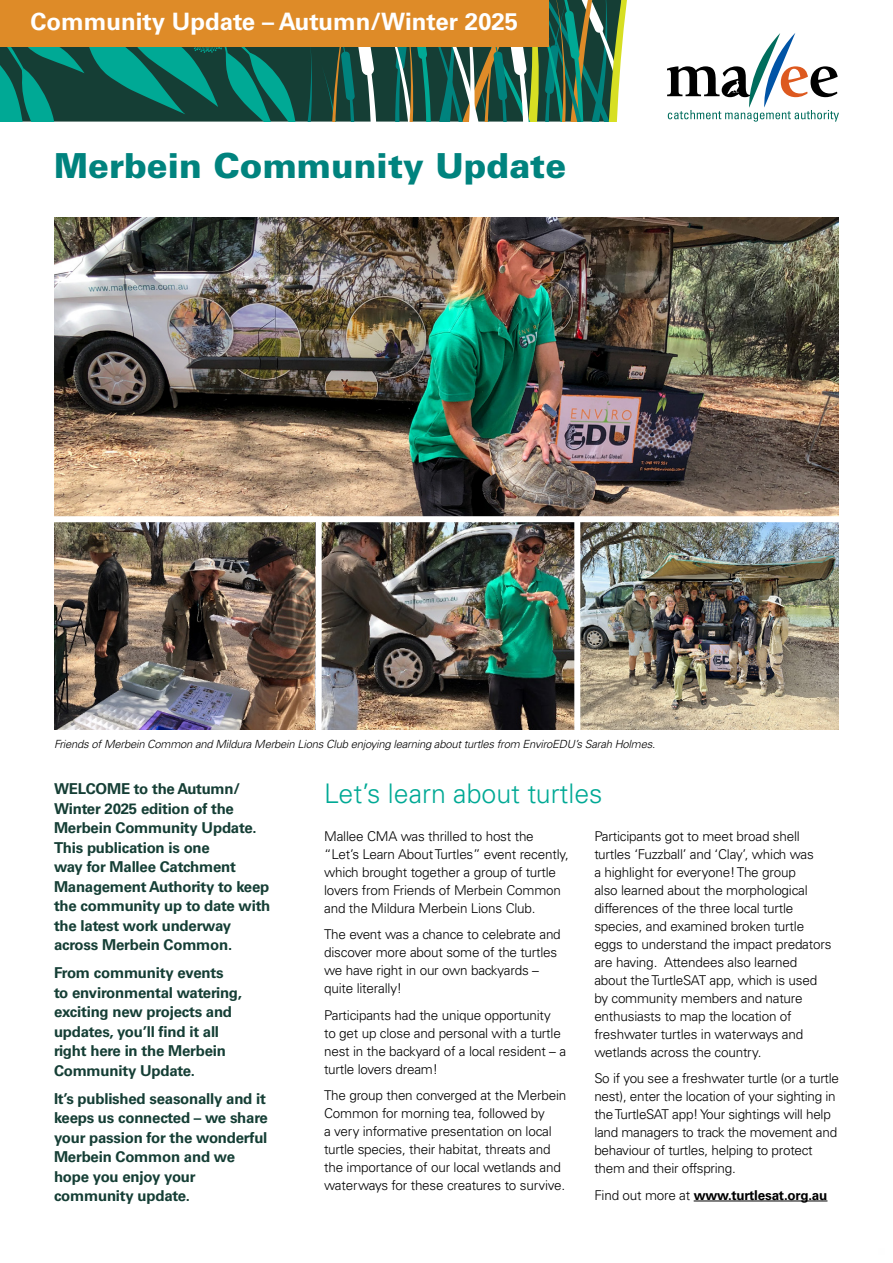
<style>
.page{position:relative;width:893px;height:1263px;background:#fff}
.page>*{position:absolute;margin:0;border:0;box-sizing:border-box;transform-origin:0 0}
.t1{font:900 34.5px "Univers LT Std";color:#00837e}
.t2{font:300 27px "Univers LT Std";color:#00a995}
.t3{font:700 24px "Univers LT Std";color:#fff}
.t4{font:700 15px/19.5px "Univers LT Std";letter-spacing:-.015em;color:#153e35}
.t5{font:300 13.5px/18px "Univers LT Std";letter-spacing:-.015em;color:#000}
.t6{font:700 13.5px "Univers LT Std";letter-spacing:-.015em;color:#000}
.t7{font:italic 300 11.25px "Univers LT Std";letter-spacing:-.02em;color:#000}
.s1{font-weight:300}
</style>
<div class="page">
<svg style="left:0;top:0;width:627px;height:122px"></svg>
<svg style="left:667px;top:33px;width:172px;height:89px"></svg>
<div style="left:0;top:0;width:549px;height:46px;background:#de8b28"></div>
<img style="left:54px;top:218px;width:785px;height:512px">
<hr style="left:694px;top:1200px;width:133px;height:1px;background:#000">
<div style="left:45px;top:516px;width:801px;height:6px;background:#fff"></div>
<div style="left:316px;top:519px;width:6px;height:214px;background:#fff"></div>
<div style="left:574px;top:519px;width:6px;height:214px;background:#fff"></div>
<h3 class="t3" style="left:30px;top:8px;width:489px">Community Update – Autumn/Winter 2025</h3>
<h1 class="t1" style="left:54px;top:144px;width:514px">Merbein Community Update</h1>
<p class="t7" style="left:54px;top:737px;width:603px">Friends of Merbein Common and Mildura Merbein Lions Club enjoying learning about turtles from EnviroEDU’s Sarah Holmes.</p>
<p class="t4" style="left:54px;top:779px;width:218px">WELCOME to the Autumn/<br>Winter 2025 edition of the<br>Merbein Community Update.<br>This publication is one<br>way for Mallee Catchment<br>Management Authority to keep the community up to date with the latest work underway across Merbein Common.</p>
<p class="t4" style="left:54px;top:963px;width:190px">From community events<br>to environmental watering, exciting new projects and updates, you’ll find it all right here in the Merbein<br>Community Update.</p>
<p class="t4" style="left:54px;top:1089px;width:215px">It’s published seasonally and it keeps us connected – we share your passion for the wonderful<br>Merbein Common and we hope you enjoy your community update.</p>
<h2 class="t2" style="left:324px;top:777px;width:280px">Let’s learn about turtles</h2>
<p class="t5" style="left:324px;top:827px;width:246px">Mallee CMA was thrilled to host the “Let’s Learn About Turtles” event recently, which brought together a group of turtle lovers from Friends of Merbein Common and the Mildura Merbein Lions Club.</p>
<p class="t5" style="left:324px;top:925px;width:238px">The event was a chance to celebrate and discover more about some of the turtles we have right in our own backyards – quite literally!</p>
<p class="t5" style="left:324px;top:1006px;width:243px">Participants had the unique opportunity<br>to get up close and personal with a turtle nest in the backyard of a local resident – a turtle lovers dream!</p>
<p class="t5" style="left:324px;top:1086px;width:244px">The group then converged at the Merbein Common for morning tea, followed by<br>a very informative presentation on local turtle species, their habitat, threats and the importance of our local wetlands and waterways for these creatures to survive.</p>
<p class="t5" style="left:594px;top:827px;width:239px">Participants got to meet broad shell turtles ‘Fuzzball’ and ‘Clay’, which was<br>a highlight for everyone! The group<br>also learned about the morphological differences of the three local turtle species, and examined broken turtle eggs to understand the impact predators are having. Attendees also learned about the TurtleSAT app, which is used by community members and nature enthusiasts to map the location of freshwater turtles in waterways and wetlands across the country.</p>
<p class="t5" style="left:594px;top:1069px;width:246px">So if you see a freshwater turtle (or a turtle nest), enter the location of your sighting in the TurtleSAT app! Your sightings will help land managers to track the movement and behaviour of turtles, helping to protect them and their offspring.</p>
<p class="t6" style="left:594px;top:1187px;width:235px"><span class="s1">Find out more at</span> www.turtlesat.org.au</p>
</div>
